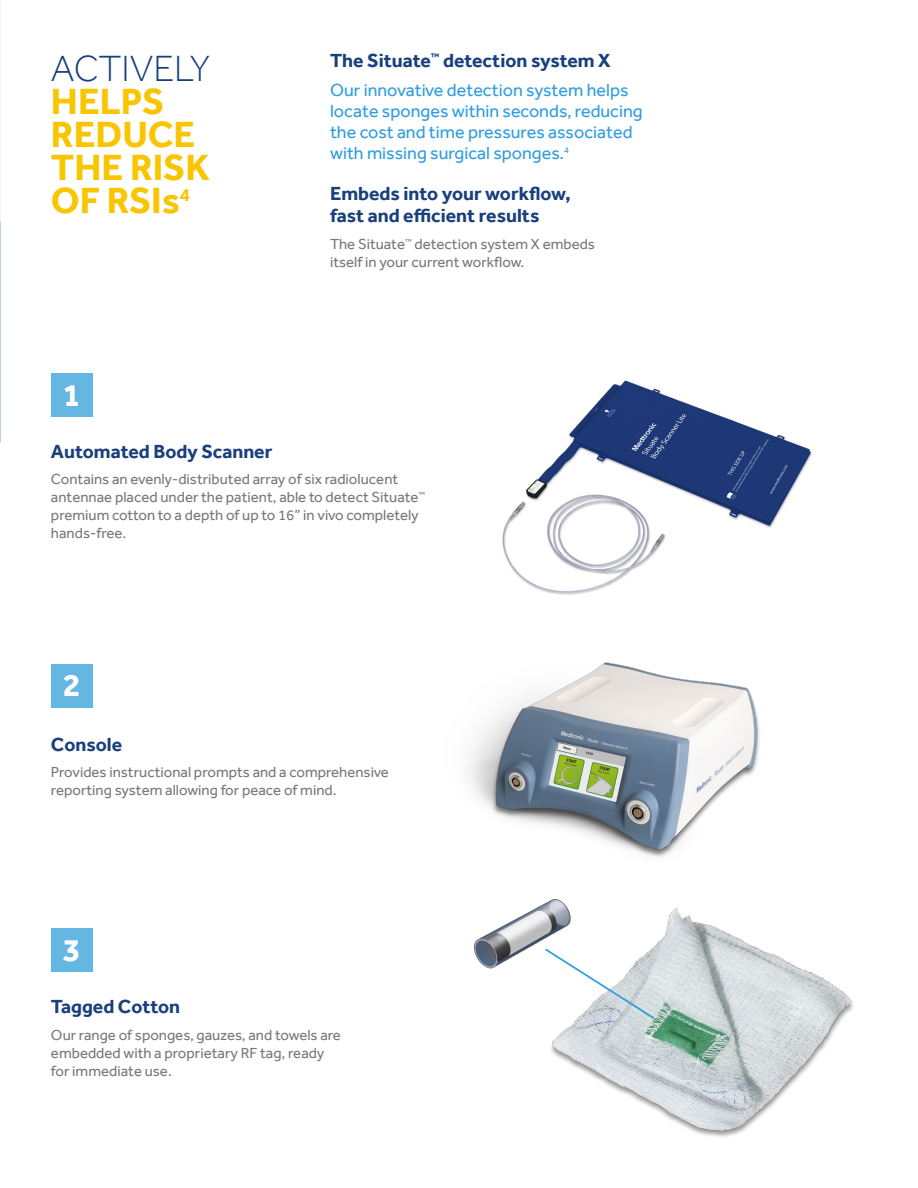
<style>
.page{position:relative;width:918px;height:1188px;background:#fff}
.page>*{position:absolute;margin:0;border:0;box-sizing:border-box;transform-origin:0 0}
.t1{font:700 37.5px/33px "Effra";color:#f8c500}
.t2{font:300 37.5px "Effra";color:#19407d}
.t3{font:700 33px "Effra";color:#fff}
.t4{font:700 19.5px/22.5px "Effra";color:#19407d}
.t5{font:18px/21px "Effra";color:#319de0}
.t6{font:15px/18px "Effra";color:#77797c}
</style>
<div class="page">
<div style="left:51px;top:929px;width:42px;height:43px;background:#64b7e2"></div>
<div style="left:51px;top:664px;width:42px;height:43px;background:#64b7e2"></div>
<div style="left:51px;top:374px;width:42px;height:43px;background:#64b7e2"></div>
<img style="left:0;top:0;width:1px;height:221px">
<img style="left:502px;top:380px;width:310px;height:201px">
<img style="left:551px;top:908px;width:302px;height:229px">
<img style="left:474px;top:899px;width:132px;height:70px">
<svg style="left:543px;top:947px;width:113px;height:74px"></svg>
<img style="left:469px;top:581px;width:291px;height:276px">
<h1 class="t2" style="left:51px;top:47px;width:161px">ACTIVELY</h1>
<h1 class="t1" style="left:51px;top:84px;width:160px">HELPS<br>REDUCE<br>THE RISK<br>OF RSIs<sup>4</sup></h1>
<h2 class="t3" style="left:63px;top:374px;width:19px">1</h2>
<h3 class="t4" style="left:330px;top:48px;width:282px">The Situate<sup>™</sup> detection system X</h3>
<p class="t5" style="left:330px;top:79px;width:314px">Our innovative detection system helps locate sponges within seconds, reducing the cost and time pressures associated with missing surgical sponges.<sup>4</sup></p>
<h3 class="t4" style="left:330px;top:181px;width:242px">Embeds into your workflow, fast and efficient results</h3>
<p class="t6" style="left:330px;top:234px;width:266px">The Situate<sup>™</sup> detection system X embeds itself in your current workflow.</p>
<h3 class="t4" style="left:51px;top:440px;width:223px">Automated Body Scanner</h3>
<p class="t6" style="left:51px;top:470px;width:376px">Contains an evenly-distributed array of six radiolucent antennae placed under the patient, able to detect Situate<sup>™ </sup>premium cotton to a depth of up to 16” in vivo completely hands-free.</p>
<h2 class="t3" style="left:63px;top:665px;width:19px">2</h2>
<h3 class="t4" style="left:51px;top:733px;width:73px">Console</h3>
<p class="t6" style="left:51px;top:763px;width:340px">Provides instructional prompts and a comprehensive reporting system allowing for peace of mind.</p>
<h2 class="t3" style="left:63px;top:930px;width:19px">3</h2>
<h3 class="t4" style="left:51px;top:995px;width:131px">Tagged Cotton</h3>
<p class="t6" style="left:51px;top:1026px;width:292px">Our range of sponges, gauzes, and towels are embedded with a proprietary RF tag, ready for immediate use.</p>
</div>
